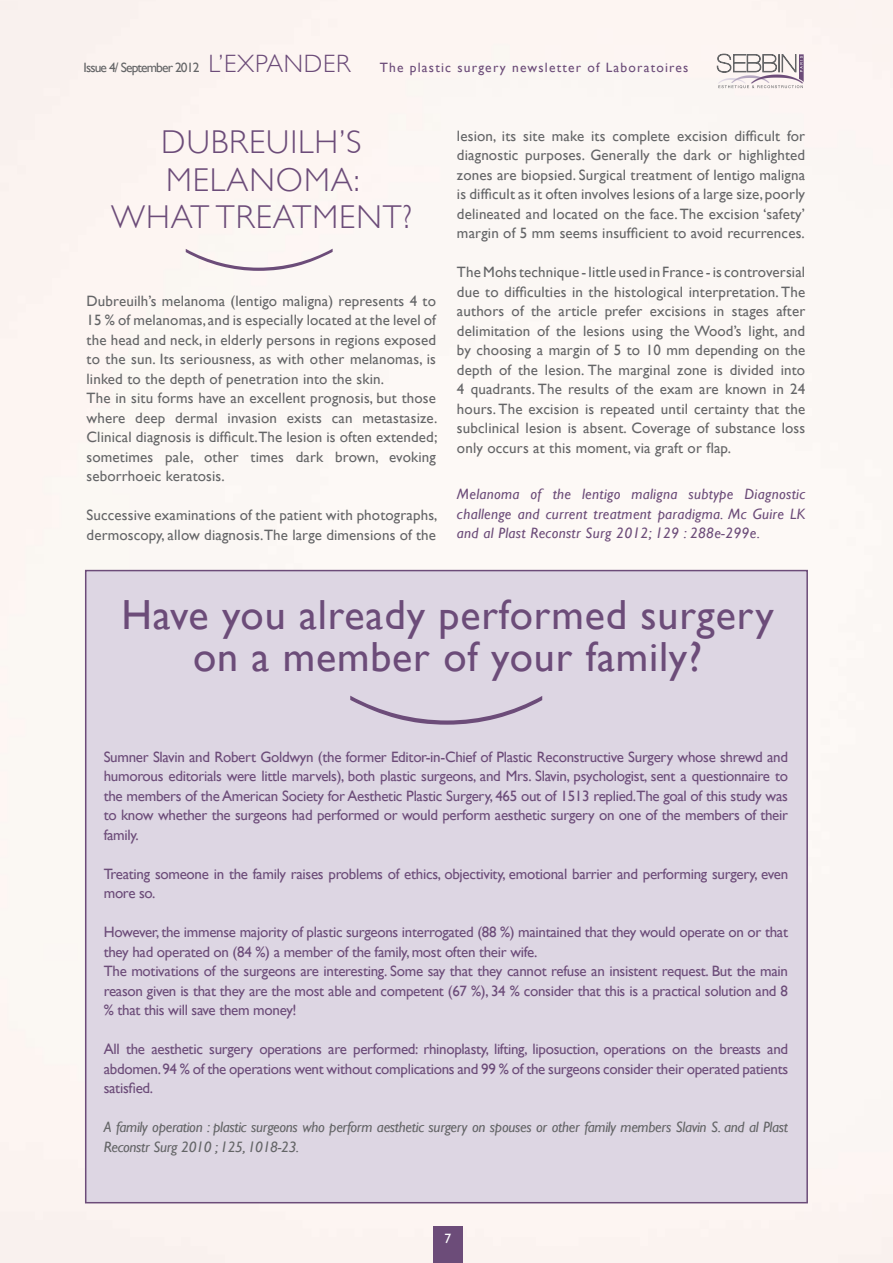
<style>
.page{position:relative;width:893px;height:1263px;background:#fbf7f4}
.page>*{position:absolute;margin:0;border:0;box-sizing:border-box;transform-origin:0 0}
.t1{font:200 161.85px "Helvetica Neue";color:#6c4c79}
.t2{font:42px/42px "Gill Sans";letter-spacing:.02em;color:#6c4c79;text-align:center}
.t3{font:300 33px/37.5px "Gill Sans";letter-spacing:.03em;color:#6c4c79;text-align:center}
.t4{font:15px/19.5px "Gill Sans";letter-spacing:.01em;color:#646567}
.t5{font:15px/19.5px "Gill Sans";letter-spacing:-.02em;color:#6c4c79;text-align:justify}
.t6{font:italic 15px/19.5px "Gill Sans";letter-spacing:-.02em;color:#646567}
.t7{font:italic 15px/19.5px "Gill Sans";letter-spacing:.02em;color:#6c4c79;text-align:justify}
.t8{font:13.5px "Gill Sans";letter-spacing:.09em;color:#6c4c79}
.t9{font:13.5px "Gill Sans";letter-spacing:-.065em;color:#646567}
.t10{font:13.5px "Gill Sans";color:#fff}
.s1{font-weight:300;font-size:25.05px}
</style>
<div class="page">
<div style="left:433px;top:1226px;width:29px;height:37px;background:#6c4c79"></div>
<div style="left:85px;top:570px;width:723px;height:633px;background:#ddd6e3;border:2px solid #6c4c79"></div>
<svg style="left:717px;top:54px;width:87px;height:34px"></svg>
<p class="t9" style="left:84px;top:59px;width:117px">Issue 4/ September 2012</p>
<p class="t8" style="left:208px;top:60px;width:482px"><span class="s1">L’EXPANDER</span> The plastic surgery newsletter of Laboratoires</p>
<h3 class="t3" style="left:111px;top:123px;width:302px">DUBREUILH’S<br>MELANOMA:<br>WHAT TREATMENT?</h3>
<h1 class="t1" style="left:153px;top:282px;width:37px;rotate:-90deg">(</h1>
<p class="t4" style="left:87px;top:291px;width:352px">Dubreuilh’s melanoma (lentigo maligna) represents 4 to 15 % of melanomas, and is especially located at the level of the head and neck, in elderly persons in regions exposed to the sun. Its seriousness, as with other melanomas, is linked to the depth of penetration into the skin.<br>The in situ forms have an excellent prognosis, but those where deep dermal invasion exists can metastasize.<br>Clinical diagnosis is difficult.The lesion is often extended; sometimes pale, other times dark brown, evoking seborrhoeic keratosis.</p>
<p class="t4" style="left:87px;top:505px;width:352px">Successive examinations of the patient with photographs, dermoscopy, allow diagnosis.The large dimensions of the</p>
<p class="t4" style="left:457px;top:126px;width:350px;text-align:justify">lesion, its site make its complete excision difficult for diagnostic purposes. Generally the dark or highlighted zones are biopsied. Surgical treatment of lentigo maligna is difficult as it often involves lesions of a large size, poorly delineated and located on the face. The excision ‘safety’ margin of 5 mm seems insufficient to avoid recurrences.</p>
<p class="t4" style="left:457px;top:262px;width:350px;text-align:justify">The Mohs technique - little used in France - is controversial due to difficulties in the histological interpretation. The authors of the article prefer excisions in stages after delimitation of the lesions using the Wood’s light, and by choosing a margin of 5 to 10 mm depending on the depth of the lesion. The marginal zone is divided into 4 quadrants. The results of the exam are known in 24 hours. The excision is repeated until certainty that the subclinical lesion is absent. Coverage of substance loss only occurs at this moment, via graft or flap.</p>
<p class="t7" style="left:457px;top:484px;width:350px">Melanoma of the lentigo maligna subtype Diagnostic challenge and current treatment paradigma. Mc Guire LK and al Plast Reconstr Surg 2012; 129 : 288e-299e.</p>
<h2 class="t2" style="left:121px;top:594px;width:654px">Have you already performed surgery on a member of your family?</h2>
<p class="t5" style="left:104px;top:747px;width:686px">Sumner Slavin and Robert Goldwyn (the former Editor-in-Chief of Plastic Reconstructive Surgery whose shrewd and humorous editorials were little marvels), both plastic surgeons, and Mrs. Slavin, psychologist, sent a questionnaire to the members of the American Society for Aesthetic Plastic Surgery, 465 out of 1513 replied.The goal of this study was to know whether the surgeons had performed or would perform aesthetic surgery on one of the members of their family.</p>
<p class="t5" style="left:104px;top:864px;width:686px">Treating someone in the family raises problems of ethics, objectivity, emotional barrier and performing surgery, even more so.</p>
<p class="t5" style="left:104px;top:922px;width:686px;text-align:left">However, the immense majority of plastic surgeons interrogated (88 %) maintained that they would operate on or that they had operated on (84 %) a member of the family, most often their wife.<br>The motivations of the surgeons are interesting. Some say that they cannot refuse an insistent request. But the main reason given is that they are the most able and competent (67 %), 34 % consider that this is a practical solution and 8 % that this will save them money!</p>
<p class="t5" style="left:104px;top:1039px;width:686px">All the aesthetic surgery operations are performed: rhinoplasty, lifting, liposuction, operations on the breasts and abdomen. 94 % of the operations went without complications and 99 % of the surgeons consider their operated patients satisfied.</p>
<p class="t6" style="left:104px;top:1117px;width:686px">A family operation : plastic surgeons who perform aesthetic surgery on spouses or other family members Slavin S. and al Plast<br>Reconstr Surg 2010 ; 125, 1018-23.</p>
<p class="t10" style="left:444px;top:1230px;width:8px">7</p>
</div>
